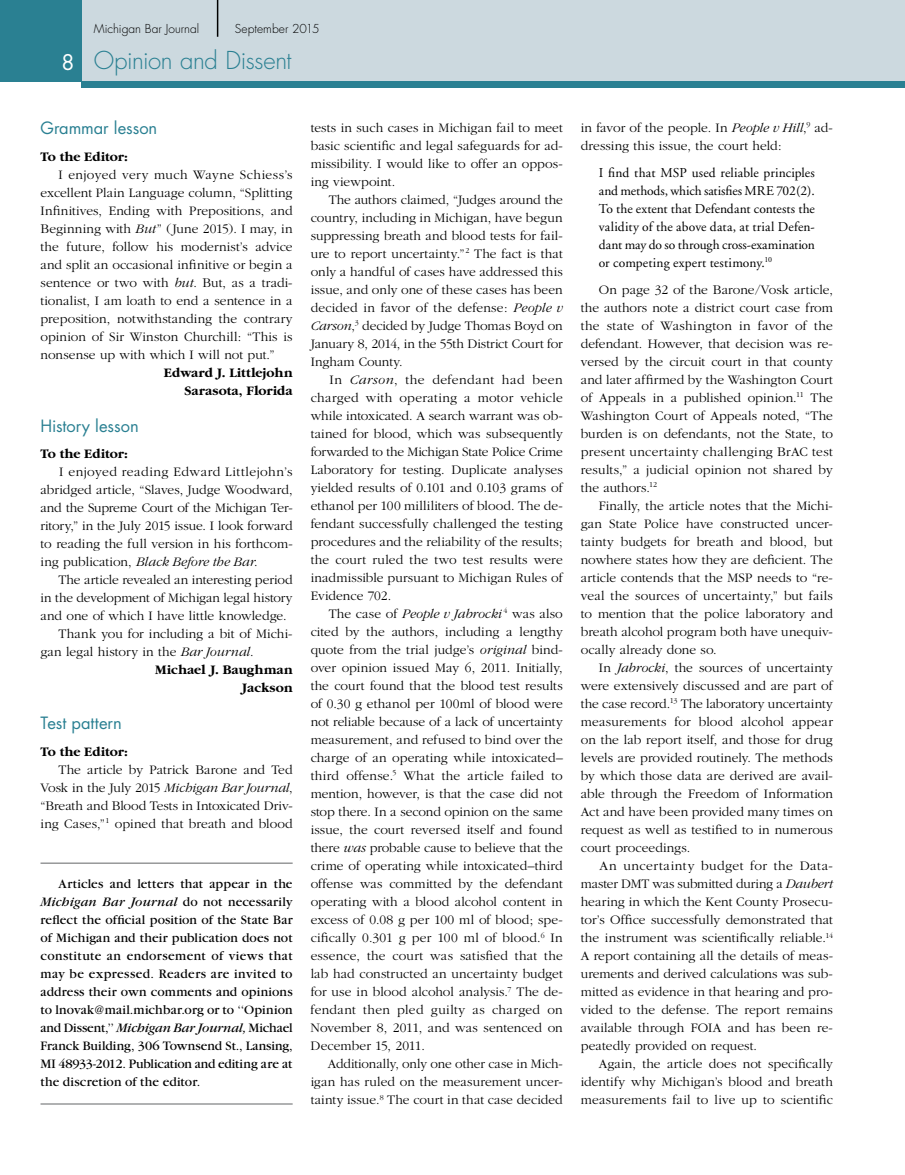
<style>
.page{position:relative;width:905px;height:1175px;background:#fff}
.page>*{position:absolute;margin:0;border:0;box-sizing:border-box;transform-origin:0 0}
.t1{font:300 24px "Futura";letter-spacing:-.02em;color:#2a8092}
.t2{font:16.5px "Futura";color:#2a8092}
.t3{font:300 13.5px/18px "Garamond";letter-spacing:.005em;color:#000;text-align:justify}
.t4{font:13.5px/18px "Garamond";color:#000;text-align:justify}
.t5{font:13.5px/18px "Adobe Garamond";color:#000;text-align:justify}
.t6{font:700 13.5px/18px "Garamond";letter-spacing:.005em;color:#000;text-align:right}
.t7{font:300 12px "Futura";letter-spacing:.005em;color:#000}
.s1{font-weight:400;font-size:21px;color:#fff}
.s2{font-style:italic}
</style>
<div class="page">
<div style="left:82px;top:0;width:822px;height:82px;background:#ccd9df"></div>
<div style="left:82px;top:82px;width:822px;height:6px;background:#2a8092"></div>
<div style="left:0;top:0;width:82px;height:82px;background:#2a8092"></div>
<hr style="left:217px;top:0;width:1px;height:37px;background:#000">
<hr style="left:40px;top:862px;width:252px;height:1px;background:#636466">
<hr style="left:40px;top:1103px;width:252px;height:1px;background:#636466">
<p class="t7" style="left:94px;top:21px;width:107px">Michigan Bar Journal</p>
<p class="t7" style="left:235px;top:21px;width:86px">September 2015</p>
<h1 class="t1" style="left:62px;top:45px;width:231px"><span class="s1">8</span> Opinion and Dissent</h1>
<p class="t2" style="left:40px;top:117px;width:118px">Grammar lesson</p>
<p class="t6" style="left:40px;top:148px;width:89px">To the Editor:</p>
<p class="t3" style="left:40px;top:166px;width:254px;text-indent:18px">I enjoyed very much Wayne Schiess’s excellent Plain Language column, “Splitting Infinitives, Ending with Prepositions, and Beginning with <span class="s2">But</span>” (June 2015). I may, in the future, follow his modernist’s advice and split an occasional infinitive or begin a sentence or two with <span class="s2">but</span>. But, as a tradi&shy;tionalist, I am loath to end a sentence in a preposition, notwithstanding the contrary opinion of Sir Winston Churchill: “This is nonsense up with which I will not put.”</p>
<p class="t6" style="left:164px;top:364px;width:130px">Edward J. Littlejohn<br>Sarasota, Florida</p>
<p class="t2" style="left:40px;top:414px;width:100px">History lesson</p>
<p class="t6" style="left:40px;top:445px;width:89px">To the Editor:</p>
<p class="t3" style="left:40px;top:463px;width:254px;text-indent:19px">I enjoyed reading Edward Littlejohn’s abridged article, “Slaves, Judge Woodward, and the Supreme Court of the Michigan Ter&shy;ritory,” in the July 2015 issue. I look forward to reading the full version in his forthcom&shy;ing publication, <span class="s2">Black Before the Bar</span>.</p>
<p class="t3" style="left:58px;top:571px;width:235px">The article revealed an interesting period</p>
<p class="t3" style="left:40px;top:589px;width:253px">in the development of Michigan legal history</p>
<p class="t3" style="left:40px;top:607px;width:248px">and one of which I have little knowledge.</p>
<p class="t3" style="left:58px;top:625px;width:235px">Thank you for including a bit of Michi-</p>
<p class="t3" style="left:40px;top:643px;width:214px">gan legal history in the <span class="s2">Bar Journal</span>.</p>
<p class="t6" style="left:155px;top:661px;width:139px">Michael J. Baughman</p>
<p class="t6" style="left:242px;top:679px;width:52px">Jackson</p>
<p class="t2" style="left:40px;top:712px;width:83px">Test pattern</p>
<p class="t6" style="left:40px;top:742px;width:89px">To the Editor:</p>
<p class="t3" style="left:40px;top:760px;width:254px;text-indent:18px">The article by Patrick Barone and Ted Vosk in the July 2015 <span class="s2">Michigan Bar Journal</span>, “Breath and Blood Tests in Intoxicated Driv&shy;ing Cases,”<sup>1</sup> opined that breath and blood</p>
<p class="t4" style="left:41px;top:874px;width:254px;text-indent:18px">Articles and letters that appear in the <span class="s2">Michigan Bar Journal</span> do not necessarily reflect the official position of the State Bar of Michigan and their publication does not constitute an endorsement of views that may be expressed. Readers are invited to address their own comments and opinions to lnovak@mail.michbar.org or to ‘‘Opinion and Dissent,’’ <span class="s2">Michigan Bar Journal,</span> Michael Franck Building, 306 Townsend St., Lansing, MI 48933-2012. Publication and editing are at the discretion of the editor.</p>
<p class="t3" style="left:311px;top:119px;width:254px">tests in such cases in Michigan fail to meet basic scientific and legal safeguards for ad&shy;missibility. I would like to offer an oppos&shy;ing viewpoint.</p>
<p class="t3" style="left:311px;top:191px;width:254px;text-indent:18px">The authors claimed, “Judges around the country, including in Michigan, have begun suppressing breath and blood tests for fail&shy;ure to report uncertainty.”<sup>2</sup> The fact is that only a handful of cases have addressed this issue, and only one of these cases has been decided in favor of the defense: <span class="s2">People v Carson</span>,<sup>3</sup> decided by Judge Thomas Boyd on January 8, 2014, in the 55th District Court for Ingham County.</p>
<p class="t3" style="left:310px;top:371px;width:254px;text-indent:19px">In <span class="s2">Carson</span>, the defendant had been charged with operating a motor vehicle while intoxicated. A search warrant was ob&shy;tained for blood, which was subsequently forwarded to the Michigan State Police Crime Laboratory for testing. Duplicate analyses yielded results of 0.101 and 0.103 grams of ethanol per 100 milliliters of blood. The de&shy;fendant successfully challenged the testing procedures and the reliability of the results; the court ruled the two test results were inadmissible pursuant to Michigan Rules of Evidence 702.</p>
<p class="t3" style="left:310px;top:605px;width:254px;text-indent:18px">The case of <span class="s2">People v Jabrocki</span> <sup>4</sup> was also cited by the authors, including a lengthy quote from the trial judge’s <span class="s2">original</span> bind&shy;over opinion issued May 6, 2011. Initially, the court found that the blood test results of 0.30 g ethanol per 100ml of blood were not reliable because of a lack of uncertainty measurement, and refused to bind over the charge of an operating while intoxicated– third offense.<sup>5</sup> What the article failed to mention, however, is that the case did not stop there. In a second opinion on the same issue, the court reversed itself and found there <span class="s2">was</span> probable cause to believe that the crime of operating while intoxicated–third offense was committed by the defendant operating with a blood alcohol content in excess of 0.08 g per 100 ml of blood; spe&shy;cifically 0.301 g per 100 ml of blood.<sup>6</sup> In essence, the court was satisfied that the lab had constructed an uncertainty budget for use in blood alcohol analysis.<sup>7</sup> The de&shy;fendant then pled guilty as charged on November 8, 2011, and was sentenced on December 15, 2011.</p>
<p class="t3" style="left:310px;top:1055px;width:254px;text-indent:17px">Additionally, only one other case in Mich&shy;igan has ruled on the measurement uncer&shy;tainty issue.<sup>8</sup> The court in that case decided</p>
<p class="t3" style="left:580px;top:119px;width:254px">in favor of the people. In <span class="s2">People v Hill</span>,<sup>9</sup> ad&shy;dressing this issue, the court held:</p>
<p class="t5" style="left:598px;top:164px;width:218px">I find that MSP used reliable principles and methods, which satisfies MRE 702(2).<br>To the extent that Defendant contests the validity of the above data, at trial Defen&shy;dant may do so through cross-examination or competing expert testimony.<sup>10</sup></p>
<p class="t3" style="left:580px;top:281px;width:254px;text-indent:18px">On page 32 of the Barone/Vosk article, the authors note a district court case from the state of Washington in favor of the defendant. However, that decision was re&shy;versed by the circuit court in that county and later affirmed by the Washington Court of Appeals in a published opinion.<sup>11</sup> The Washington Court of Appeals noted, “The burden is on defendants, not the State, to present uncertainty challenging BrAC test results,” a judicial opinion not shared by the authors.<sup>12</sup></p>
<p class="t3" style="left:580px;top:497px;width:254px;text-indent:18px">Finally, the article notes that the Michi&shy;gan State Police have constructed uncer&shy;tainty budgets for breath and blood, but nowhere states how they are deficient. The article contends that the MSP needs to “re&shy;veal the sources of uncertainty,” but fails to mention that the police laboratory and breath alcohol program both have unequiv&shy;ocally already done so.</p>
<p class="t3" style="left:580px;top:659px;width:254px;text-indent:18px">In <span class="s2">Jabrocki</span>, the sources of uncertainty were extensively discussed and are part of the case record.<sup>13</sup> The laboratory uncertainty measurements for blood alcohol appear on the lab report itself, and those for drug levels are provided routinely. The methods by which those data are derived are avail&shy;able through the Freedom of Information Act and have been provided many times on request as well as testified to in numerous court proceedings.</p>
<p class="t3" style="left:580px;top:857px;width:254px;text-indent:19px">An uncertainty budget for the Data&shy;master DMT was submitted during a <span class="s2">Daubert </span>hearing in which the Kent County Prosecu&shy;tor’s Office successfully demonstrated that the instrument was scientifically reliable.<sup>14<br></sup>A report containing all the details of meas&shy;urements and derived calculations was sub&shy;mitted as evidence in that hearing and pro&shy;vided to the defense. The report remains available through FOIA and has been re&shy;peatedly provided on request.</p>
<p class="t3" style="left:580px;top:1055px;width:254px;text-indent:18px">Again, the article does not specifically identify why Michigan’s blood and breath measurements fail to live up to scientific</p>
</div>
